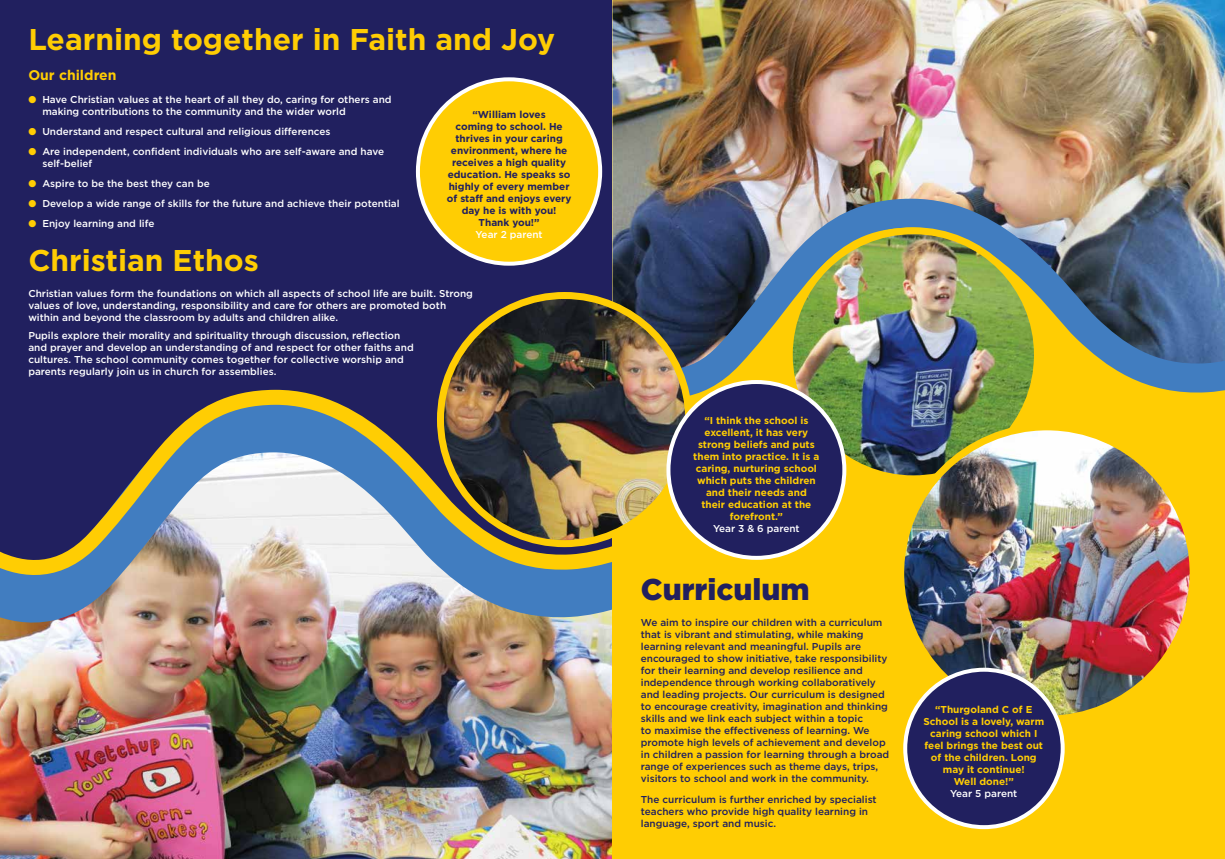
<style>
.page{position:relative;width:1225px;height:859px;background:#fff}
.page>*{position:absolute;margin:0;border:0;box-sizing:border-box;transform-origin:0 0}
.t1{font:700 30px "Gotham";color:#ffcd03}
.t2{font:900 30px "Gotham";color:#21205f}
.t3{font:700 14px "Gotham";color:#ffcd03}
.t4{font:500 10px/12px "Gotham";color:#fff}
.t5{font:500 10px/12px "Gotham";color:#21205f}
.t6{font:700 10px/12px "Gotham";color:#ffcd03;text-align:center}
.t7{font:700 10px/12px "Gotham";color:#21205f;text-align:center}
.s1{color:#ffcd03}
</style>
<div class="page">
<div style="left:0;top:0;width:614px;height:859px;background:#21205f"></div>
<img style="left:0;top:642px;width:612px;height:217px">
<img style="left:0;top:612px;width:612px;height:30px">
<svg style="left:0;top:389px;width:612px;height:223px"></svg>
<div style="left:612px;top:0;width:613px;height:859px;background:#ffcd03"></div>
<img style="left:612px;top:0;width:613px;height:183px">
<img style="left:554px;top:183px;width:671px;height:226px">
<img style="left:440px;top:295px;width:248px;height:246px">
<div style="left:437px;top:292px;width:255px;height:255px;border:7px solid #ffcd03;border-radius:50%"></div>
<img style="left:789px;top:231px;width:248px;height:248px;border-radius:124px">
<div style="left:785px;top:227px;width:256px;height:255px;border:7px solid #ffcd03;border-radius:50%"></div>
<img style="left:900px;top:427px;width:293px;height:292px;border-radius:146px">
<div style="left:905px;top:670px;width:157px;height:157px;background:#21205f;border-radius:50%"></div>
<div style="left:903px;top:668px;width:161px;height:161px;border:4px solid #fff;border-radius:50%"></div>
<div style="left:668px;top:382px;width:176px;height:176px;background:#21205f;border-radius:50%"></div>
<div style="left:666px;top:380px;width:180px;height:180px;border:4px solid #fff;border-radius:50%"></div>
<div style="left:418px;top:79px;width:182px;height:185px;background:#ffcd03;border-radius:50%"></div>
<div style="left:416px;top:77px;width:186px;height:189px;border:4px solid #fff;border-radius:50%"></div>
<h1 class="t1" style="left:28px;top:22px;width:528px">Learning together in Faith and Joy</h1>
<h2 class="t3" style="left:28px;top:67px;width:90px">Our children</h2>
<p class="t4" style="left:42px;top:93px;width:351px;text-indent:-14px"><span class="s1">●</span> Have Christian values at the heart of all they do, caring for others and making contributions to the community and the wider world</p>
<p class="t4" style="left:28px;top:125px;width:304px"><span class="s1">●</span> Understand and respect cultural and religious differences</p>
<p class="t4" style="left:42px;top:145px;width:343px;text-indent:-14px"><span class="s1">●</span> Are independent, confident individuals who are self-aware and have self-belief</p>
<p class="t4" style="left:28px;top:177px;width:183px"><span class="s1">●</span> Aspire to be the best they can be</p>
<p class="t4" style="left:28px;top:197px;width:373px"><span class="s1">●</span> Develop a wide range of skills for the future and achieve their potential</p>
<p class="t4" style="left:28px;top:217px;width:128px"><span class="s1">●</span> Enjoy learning and life</p>
<p class="t7" style="left:447px;top:108px;width:126px">“William loves<br>coming to school. He thrives in your caring environment, where he receives a high quality education. He speaks so highly of every member of staff and enjoys every day he is with you!<br>Thank you!”</p>
<p class="t4" style="left:475px;top:228px;width:69px">Year 2 parent</p>
<h1 class="t1" style="left:28px;top:243px;width:232px">Christian Ethos</h1>
<p class="t4" style="left:28px;top:287px;width:446px">Christian values form the foundations on which all aspects of school life are built. Strong values of love, understanding, responsibility and care for others are promoted both within and beyond the classroom by adults and children alike.</p>
<p class="t4" style="left:28px;top:329px;width:387px">Pupils explore their morality and spirituality through discussion, reflection and prayer and develop an understanding of and respect for other faiths and cultures. The school community comes together for collective worship and parents regularly join us in church for assemblies.</p>
<p class="t6" style="left:693px;top:414px;width:128px">“I think the school is excellent, it has very strong beliefs and puts them into practice. It is a caring, nurturing school which puts the children and their needs and their education at the forefront.”</p>
<p class="t4" style="left:713px;top:522px;width:88px">Year 3 &amp; 6 parent</p>
<h1 class="t2" style="left:641px;top:572px;width:170px">Curriculum</h1>
<p class="t5" style="left:641px;top:616px;width:250px">We aim to inspire our children with a curriculum that is vibrant and stimulating, while making learning relevant and meaningful. Pupils are encouraged to show initiative, take responsibility for their learning and develop resilience and independence through working collaboratively and leading projects. Our curriculum is designed to encourage creativity, imagination and thinking skills and we link each subject within a topic<br>to maximise the effectiveness of learning. We promote high levels of achievement and develop in children a passion for learning through a broad range of experiences such as theme days, trips, visitors to school and work in the community.</p>
<p class="t5" style="left:641px;top:793px;width:237px">The curriculum is further enriched by specialist teachers who provide high quality learning in language, sport and music.</p>
<p class="t6" style="left:923px;top:703px;width:122px">“Thurgoland C of E<br>School is a lovely, warm caring school which I feel brings the best out of the children. Long may it continue!<br>Well done!”</p>
<p class="t4" style="left:950px;top:787px;width:69px">Year 5 parent</p>
</div>
